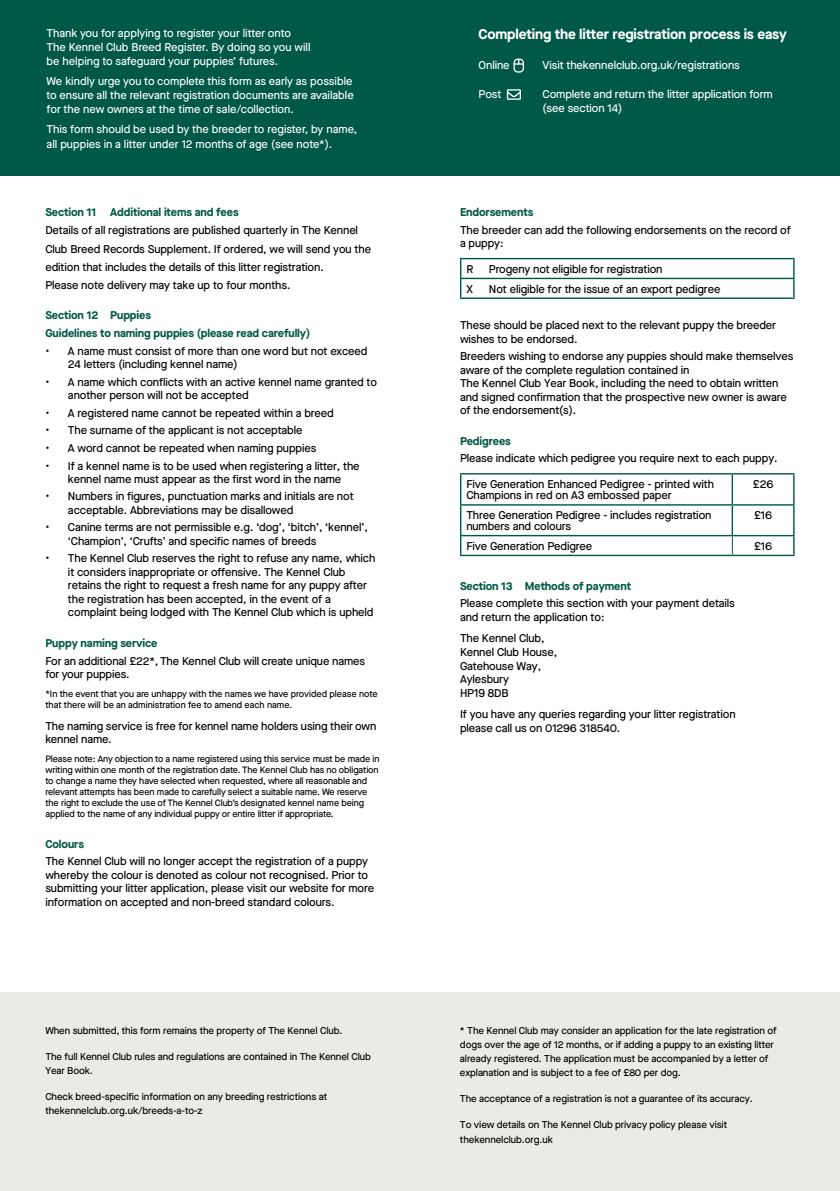
<style>
.page{position:relative;width:840px;height:1191px;background:#fff}
.page>*{position:absolute;margin:0;border:0;box-sizing:border-box;transform-origin:0 0}
.t1{font:700 14px "Maison Neue";letter-spacing:-.01em;color:#fff}
.t2{font:500 11.2px/13.6px "Maison Neue";letter-spacing:-.01em;color:#000}
.t3{font:500 11.2px/14px "Maison Neue";color:#fff}
.t4{font:700 11.2px/18.4px "Maison Neue";letter-spacing:-.01em;color:#005847}
.t5{font:500 9.8px/14px "Maison Neue";letter-spacing:-.01em;color:#000}
.t6{font:500 9.2px/11px "Maison Neue";letter-spacing:-.01em;color:#000}
</style>
<div class="page">
<div style="left:0;top:992px;width:839px;height:199px;background:#eceae6"></div>
<svg style="left:460px;top:536px;width:1px;height:19px"></svg>
<svg style="left:792px;top:536px;width:2px;height:19px"></svg>
<hr style="left:459px;top:555px;width:273px;height:1px;background:#005847">
<hr style="left:732px;top:555px;width:62px;height:1px;background:#005847">
<hr style="left:459px;top:474px;width:2px;height:30px;background:#005847">
<hr style="left:459px;top:473px;width:273px;height:1px;background:#005847">
<hr style="left:731px;top:474px;width:1px;height:30px;background:#005847">
<hr style="left:732px;top:473px;width:62px;height:1px;background:#005847">
<hr style="left:792px;top:474px;width:2px;height:30px;background:#005847">
<hr style="left:459px;top:505px;width:2px;height:30px;background:#005847">
<hr style="left:459px;top:504px;width:273px;height:1px;background:#005847">
<hr style="left:731px;top:505px;width:1px;height:30px;background:#005847">
<hr style="left:732px;top:504px;width:62px;height:1px;background:#005847">
<hr style="left:792px;top:505px;width:2px;height:30px;background:#005847">
<hr style="left:459px;top:535px;width:273px;height:1px;background:#005847">
<svg style="left:731px;top:536px;width:1px;height:19px"></svg>
<hr style="left:732px;top:535px;width:62px;height:1px;background:#005847">
<hr style="left:459px;top:258px;width:335px;height:1px;background:#005847">
<svg style="left:460px;top:259px;width:1px;height:38px"></svg>
<svg style="left:792px;top:259px;width:2px;height:38px"></svg>
<hr style="left:459px;top:297px;width:335px;height:2px;background:#005847">
<hr style="left:459px;top:278px;width:335px;height:1px;background:#005847">
<div style="left:0;top:0;width:839px;height:176px;background:#005847"></div>
<svg style="left:513px;top:59px;width:10px;height:14px"></svg>
<svg style="left:506px;top:89px;width:14px;height:11px"></svg>
<p class="t3" style="left:47px;top:26px;width:265px">Thank you for applying to register your litter onto<br>The Kennel Club Breed Register. By doing so you will be helping to safeguard your puppies’ futures.</p>
<p class="t3" style="left:47px;top:74px;width:308px;text-align:justify">We kindly urge you to complete this form as early as possible to ensure all the relevant registration documents are available for the new owners at the time of sale/collection.</p>
<p class="t3" style="left:47px;top:122px;width:312px">This form should be used by the breeder to register, by name, all puppies in a litter under 12 months of age (see note*).</p>
<p class="t4" style="left:45px;top:203px;width:52px">Section 11</p>
<p class="t4" style="left:110px;top:203px;width:130px">Additional items and fees</p>
<p class="t2" style="left:45px;top:221px;width:327px;line-height:18px">Details of all registrations are published quarterly in The Kennel Club Breed Records Supplement. If ordered, we will send you the edition that includes the details of this litter registration.<br>Please note delivery may take up to four months.</p>
<p class="t4" style="left:45px;top:305px;width:266px">Section 12 Puppies<br>Guidelines to naming puppies (please read carefully)</p>
<p class="t2" style="left:68px;top:344px;width:301px;text-indent:-23px">• A name must consist of more than one word but not exceed<br>24 letters (including kennel name)</p>
<p class="t2" style="left:68px;top:375px;width:310px;text-indent:-23px">• A name which conflicts with an active kennel name granted to another person will not be accepted</p>
<p class="t2" style="left:45px;top:406px;width:290px">• A registered name cannot be repeated within a breed</p>
<p class="t2" style="left:45px;top:423px;width:258px">• The surname of the applicant is not acceptable</p>
<p class="t2" style="left:45px;top:441px;width:272px">• A word cannot be repeated when naming puppies</p>
<p class="t2" style="left:45px;top:459px;width:315px;text-align:center">• If a kennel name is to be used when registering a litter, the kennel name must appear as the first word in the name</p>
<p class="t2" style="left:68px;top:489px;width:287px;text-indent:-23px">• Numbers in figures, punctuation marks and initials are not acceptable. Abbreviations may be disallowed</p>
<p class="t2" style="left:68px;top:520px;width:301px;text-indent:-23px">• Canine terms are not permissible e.g. ‘dog’, ‘bitch’, ‘kennel’, ‘Champion’, ‘Crufts’ and specific names of breeds</p>
<p class="t2" style="left:68px;top:551px;width:309px;text-indent:-23px">• The Kennel Club reserves the right to refuse any name, which it considers inappropriate or offensive. The Kennel Club retains the right to request a fresh name for any puppy after the registration has been accepted, in the event of a complaint being lodged with The Kennel Club which is upheld</p>
<p class="t4" style="left:45px;top:633px;width:114px">Puppy naming service</p>
<p class="t2" style="left:45px;top:654px;width:321px">For an additional £22*, The Kennel Club will create unique names for your puppies.</p>
<p class="t6" style="left:45px;top:688px;width:333px">*In the event that you are unhappy with the names we have provided please note that there will be an administration fee to amend each name.</p>
<p class="t2" style="left:45px;top:719px;width:332px">The naming service is free for kennel name holders using their own kennel name.</p>
<p class="t6" style="left:45px;top:753px;width:335px">Please note: Any objection to a name registered using this service must be made in writing within one month of the registration date. The Kennel Club has no obligation to change a name they have selected when requested, where all reasonable and relevant attempts has been made to carefully select a suitable name. We reserve the right to exclude the use of The Kennel Club’s designated kennel name being applied to the name of any individual puppy or entire litter if appropriate.</p>
<p class="t4" style="left:45px;top:834px;width:40px">Colours</p>
<p class="t2" style="left:45px;top:854px;width:330px">The Kennel Club will no longer accept the registration of a puppy whereby the colour is denoted as colour not recognised. Prior to submitting your litter application, please visit our website for more information on accepted and non-breed standard colours.</p>
<p class="t5" style="left:45px;top:1023px;width:298px">When submitted, this form remains the property of The Kennel Club.</p>
<p class="t5" style="left:45px;top:1049px;width:327px">The full Kennel Club rules and regulations are contained in The Kennel Club<br>Year Book.</p>
<p class="t5" style="left:45px;top:1089px;width:283px">Check breed-specific information on any breeding restrictions at thekennelclub.org.uk/breeds-a-to-z</p>
<p class="t1" style="left:478px;top:24px;width:310px">Completing the litter registration process is easy</p>
<p class="t3" style="left:478px;top:57px;width:33px">Online</p>
<p class="t3" style="left:542px;top:57px;width:199px">Visit thekennelclub.org.uk/registrations</p>
<p class="t3" style="left:478px;top:87px;width:24px">Post</p>
<p class="t3" style="left:542px;top:87px;width:231px">Complete and return the litter application form (see section 14)</p>
<p class="t4" style="left:459px;top:203px;width:75px">Endorsements</p>
<p class="t2" style="left:459px;top:223px;width:332px">The breeder can add the following endorsements on the record of a puppy:</p>
<p class="t2" style="left:466px;top:262px;width:8px">R</p>
<p class="t2" style="left:488px;top:262px;width:175px">Progeny not eligible for registration</p>
<p class="t2" style="left:466px;top:282px;width:8px">X</p>
<p class="t2" style="left:488px;top:282px;width:233px">Not eligible for the issue of an export pedigree</p>
<p class="t2" style="left:459px;top:318px;width:317px">These should be placed next to the relevant puppy the breeder wishes to be endorsed.</p>
<p class="t2" style="left:459px;top:349px;width:335px">Breeders wishing to endorse any puppies should make themselves aware of the complete regulation contained in<br>The Kennel Club Year Book, including the need to obtain written and signed confirmation that the prospective new owner is aware of the endorsement(s).</p>
<p class="t4" style="left:459px;top:431px;width:52px">Pedigrees</p>
<p class="t2" style="left:459px;top:451px;width:319px">Please indicate which pedigree you require next to each puppy.</p>
<p class="t2" style="left:466px;top:478px;width:249px;line-height:11.2px">Five Generation Enhanced Pedigree - printed with<br>Champions in red on A3 embossed paper</p>
<p class="t2" style="left:752px;top:477px;width:22px">£26</p>
<p class="t2" style="left:466px;top:509px;width:246px;line-height:11px">Three Generation Pedigree - includes registration numbers and colours</p>
<p class="t2" style="left:753px;top:508px;width:19px">£16</p>
<p class="t2" style="left:466px;top:539px;width:127px">Five Generation Pedigree</p>
<p class="t2" style="left:753px;top:539px;width:19px">£16</p>
<p class="t4" style="left:459px;top:576px;width:172px">Section 13 Methods of payment</p>
<p class="t2" style="left:459px;top:596px;width:276px">Please complete this section with your payment details and return the application to:</p>
<p class="t2" style="left:459px;top:631px;width:99px">The Kennel Club,<br>Kennel Club House,<br>Gatehouse Way,<br>Aylesbury<br>HP19 8DB</p>
<p class="t2" style="left:459px;top:707px;width:277px">If you have any queries regarding your litter registration please call us on 01296 318540.</p>
<p class="t5" style="left:459px;top:1023px;width:318px">* The Kennel Club may consider an application for the late registration of dogs over the age of 12 months, or if adding a puppy to an existing litter already registered. The application must be accompanied by a letter of explanation and is subject to a fee of £80 per dog.</p>
<p class="t5" style="left:459px;top:1091px;width:294px">The acceptance of a registration is not a guarantee of its accuracy.</p>
<p class="t5" style="left:459px;top:1117px;width:268px">To view details on The Kennel Club privacy policy please visit thekennelclub.org.uk</p>
</div>
